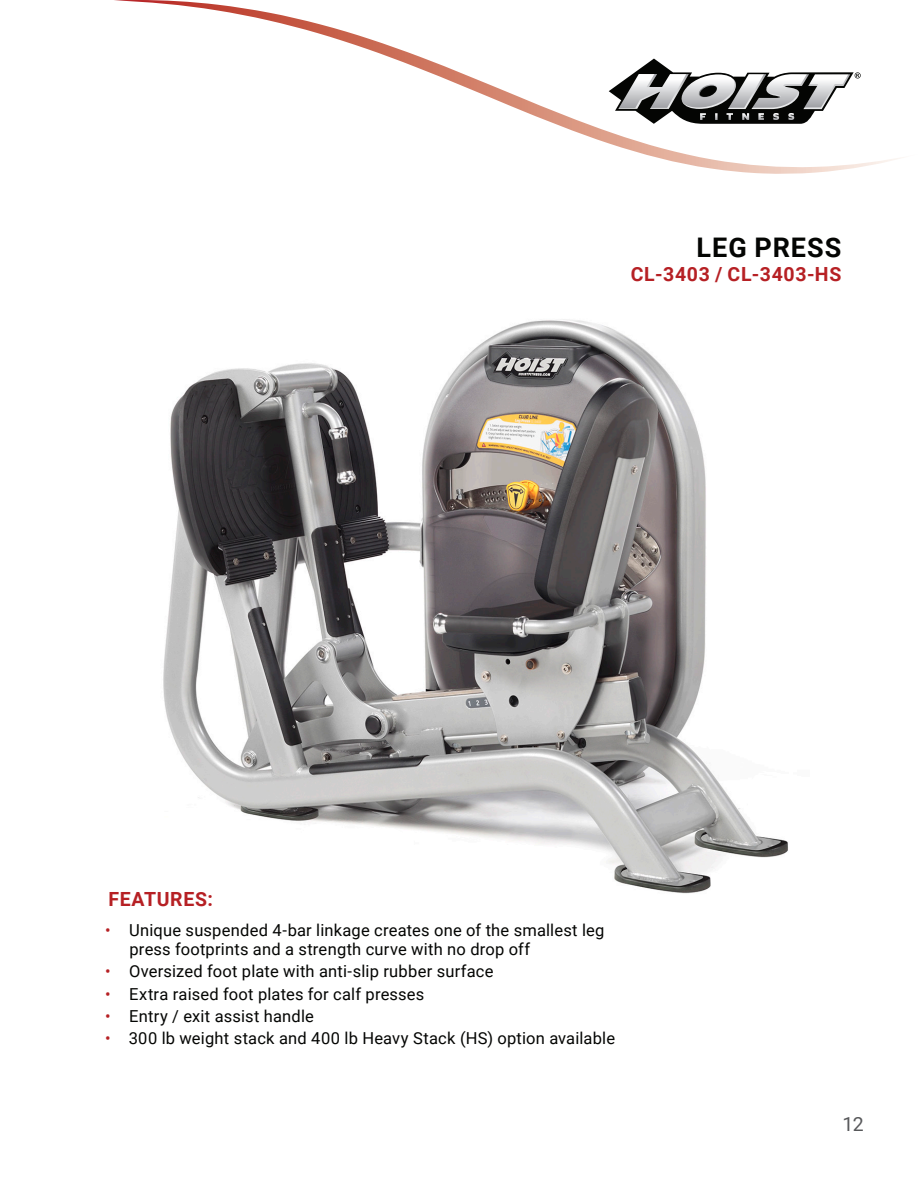
<style>
.page{position:relative;width:918px;height:1188px;background:#fff}
.page>*{position:absolute;margin:0;border:0;box-sizing:border-box;transform-origin:0 0}
.t1{font:700 27px "Roboto";letter-spacing:.035em;color:#040503}
.Features{font:700 19.5px "Roboto";letter-spacing:.035em;color:#b62024}
.t2{font:19.5px "Roboto";color:#57585a}
.t3{font:16.5px/19.5px "Roboto";letter-spacing:.01em;color:#040503}
.s1{color:#b62024}
</style>
<div class="page">
<svg style="left:114px;top:0;width:790px;height:174px"></svg>
<svg style="left:609px;top:59px;width:252px;height:65px"></svg>
<img style="left:163px;top:319px;width:625px;height:575px">
<p class="t1" style="left:697px;top:229px;width:146px">LEG PRESS</p>
<p class="Features" style="left:631px;top:260px;width:212px">CL-3403 / CL-3403-HS</p>
<p class="Features" style="left:108px;top:885px;width:106px">FEATURES:</p>
<p class="t3" style="left:129px;top:920px;width:477px;text-indent:-24px"><span class="s1">•</span> Unique suspended 4-bar linkage creates one of the smallest leg press footprints and a strength curve with no drop off</p>
<p class="t3" style="left:105px;top:961px;width:390px"><span class="s1">•</span> Oversized foot plate with anti-slip rubber surface</p>
<p class="t3" style="left:105px;top:983px;width:321px"><span class="s1">•</span> Extra raised foot plates for calf presses</p>
<p class="t3" style="left:105px;top:1006px;width:210px"><span class="s1">•</span> Entry / exit assist handle</p>
<p class="t3" style="left:105px;top:1028px;width:512px"><span class="s1">•</span> 300 lb weight stack and 400 lb Heavy Stack (HS) option available</p>
<p class="t2" style="left:842px;top:1110px;width:23px">12</p>
</div>
